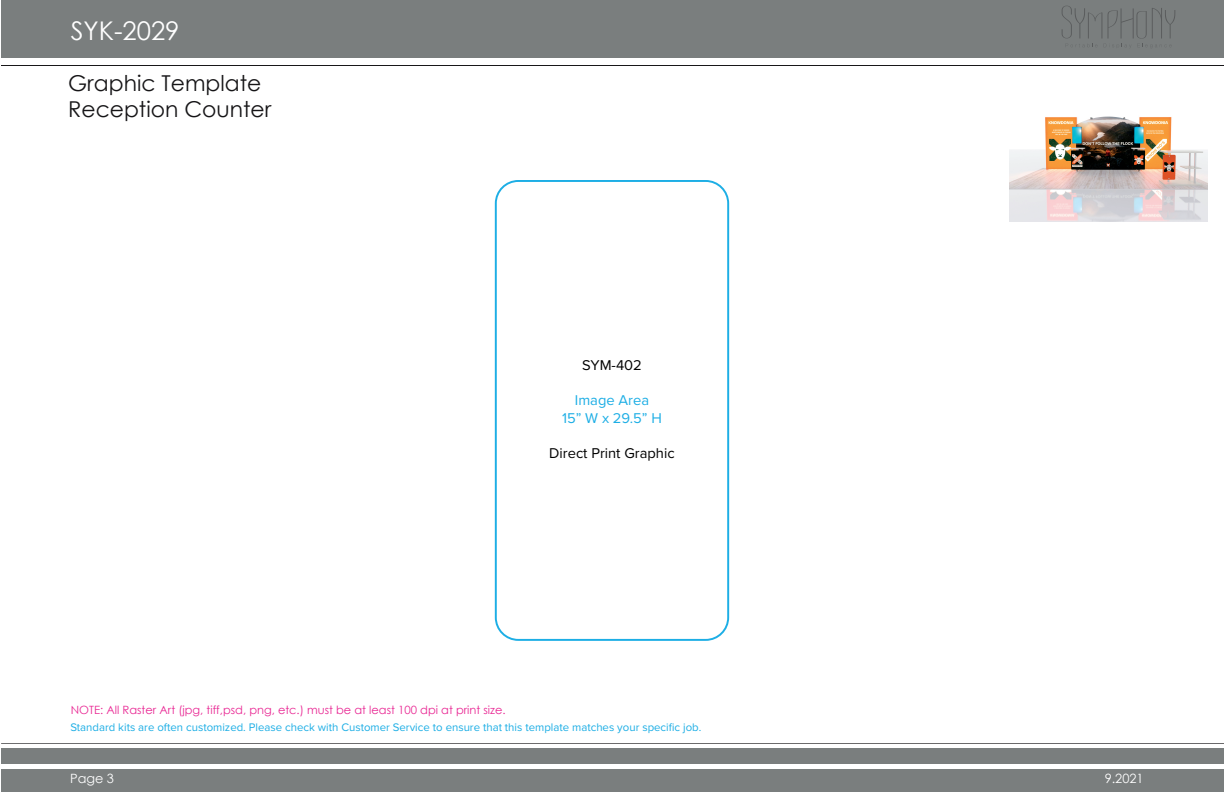
<style>
.page{position:relative;width:1224px;height:792px;background:#fff}
.page>*{position:absolute;margin:0;border:0;box-sizing:border-box;transform-origin:0 0}
.t1{font:25.7px "Century Gothic";color:#fff}
.t2{font:21.9px/26.2px "Century Gothic";color:#161517}
.t3{font:14.7px "Proxima Nova";color:#000}
.t4{font:14.7px/17.6px "Proxima Nova";color:#1daee5;text-align:center}
.t5{font:12.8px "Century Gothic";color:#fff}
.t6{font:11.4px "Proxima Nova";color:#1daee5}
.t7{font:11.4px "Century Gothic";color:#e92693}
</style>
<div class="page">
<div style="left:1px;top:749px;width:1223px;height:43px;background:#7a7e7e"></div>
<div style="left:1px;top:764px;width:1223px;height:5px;background:#fff"></div>
<hr style="left:1px;top:743px;width:1223px;height:1px;background:#181719">
<div style="left:1px;top:0;width:1223px;height:57px;background:#7a7e7e"></div>
<hr style="left:1px;top:65px;width:1223px;height:1px;background:#181719">
<svg style="left:1062px;top:5px;width:113px;height:42px"></svg>
<svg style="left:495px;top:180px;width:234px;height:461px"></svg>
<img style="left:1009px;top:116px;width:198px;height:105px">
<h1 class="t1" style="left:71px;top:13px;width:110px">SYK-2029</h1>
<h2 class="t2" style="left:68px;top:69px;width:205px">Graphic Template<br>Reception Counter</h2>
<p class="t3" style="left:582px;top:354px;width:61px">SYM-402</p>
<p class="t4" style="left:562px;top:391px;width:101px">Image Area<br>15” W x 29.5” H</p>
<p class="t3" style="left:549px;top:442px;width:127px">Direct Print Graphic</p>
<p class="t7" style="left:71px;top:702px;width:436px">NOTE: All Raster Art (jpg, tiff,psd, png, etc.) must be at least 100 dpi at print size.</p>
<p class="t6" style="left:70px;top:719px;width:632px">Standard kits are often customized. Please check with Customer Service to ensure that this template matches your specific job.</p>
<p class="t5" style="left:70px;top:770px;width:45px">Page 3</p>
<p class="t5" style="left:1105px;top:769px;width:41px">9.2021</p>
</div>
